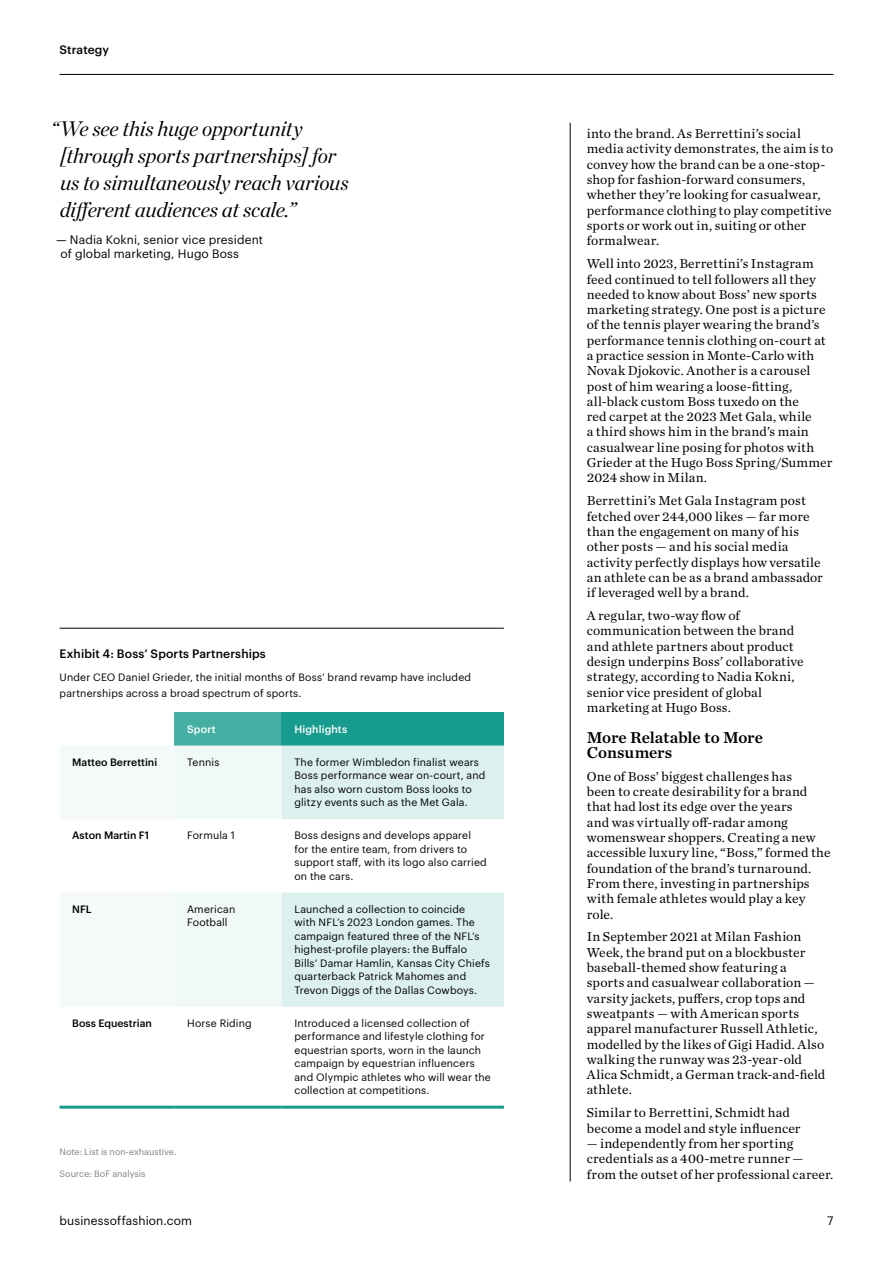
<style>
.page{position:relative;width:893px;height:1263px;background:#fff}
.page>*{position:absolute;margin:0;border:0;box-sizing:border-box;transform-origin:0 0}
.t1{font:italic 21px/27px "Chronicle Display";letter-spacing:-.01em;color:#000}
.t2{font:16.5px/15.3px "Chronicle Text G1 Semi";color:#000}
.t3{font:13.5px/15.3px "Chronicle Text G1";letter-spacing:.01em;color:#000}
.t4{font:12px/14.4px "Graphik";letter-spacing:.01em;color:#000}
.t5{font:500 12px "Graphik";letter-spacing:.01em;color:#000}
.t6{font:10.5px/13.5px "Graphik";letter-spacing:.015em;color:#000}
.t7{font:500 10.5px "Graphik";color:#000}
.t8{font:500 10.5px "Graphik";letter-spacing:.015em;color:#fff}
.t9{font:9px "Graphik";color:#808285}
</style>
<div class="page">
<hr style="left:60px;top:74px;width:773px;height:1px;background:#000">
<div style="left:174px;top:712px;width:108px;height:33px;background:#45afa4"></div>
<div style="left:282px;top:712px;width:222px;height:33px;background:#179b8e"></div>
<svg style="left:60px;top:745px;width:222px;height:262px"></svg>
<svg style="left:282px;top:745px;width:222px;height:262px;fill:#dcf0ee"></svg>
<hr style="left:60px;top:1106px;width:114px;height:3px;background:#179b8e">
<hr style="left:174px;top:1106px;width:108px;height:3px;background:#179b8e">
<hr style="left:282px;top:1106px;width:222px;height:3px;background:#179b8e">
<hr style="left:570px;top:123px;width:1px;height:1058px;background:#000">
<hr style="left:60px;top:628px;width:444px;height:1px;background:#000">
<p class="t5" style="left:60px;top:41px;width:51px">Strategy</p>
<h1 class="t1" style="left:60px;top:113px;width:290px;text-indent:-9px">“We see this huge opportunity [through sports partnerships] for us to simultaneously reach various different audiences at scale.”</h1>
<p class="t4" style="left:61px;top:231px;width:204px;text-indent:-4px">— Nadia Kokni, senior vice president of global marketing, Hugo Boss</p>
<p class="t5" style="left:60px;top:645px;width:208px">Exhibit 4: Boss’ Sports Partnerships</p>
<p class="t6" style="left:60px;top:669px;width:413px;line-height:15.3px">Under CEO Daniel Grieder, the initial months of Boss’ brand revamp have included partnerships across a broad spectrum of sports.</p>
<p class="t8" style="left:187px;top:721px;width:30px">Sport</p>
<p class="t8" style="left:294px;top:721px;width:54px">Highlights</p>
<p class="t7" style="left:72px;top:754px;width:86px">Matteo Berrettini</p>
<p class="t6" style="left:187px;top:754px;width:34px">Tennis</p>
<p class="t6" style="left:294px;top:754px;width:192px">The former Wimbledon finalist wears Boss performance wear on-court, and has also worn custom Boss looks to glitzy events such as the Met Gala.</p>
<p class="t7" style="left:72px;top:827px;width:78px">Aston Martin F1</p>
<p class="t6" style="left:187px;top:828px;width:49px">Formula 1</p>
<p class="t6" style="left:294px;top:828px;width:194px">Boss designs and develops apparel for the entire team, from drivers to support staff, with its logo also carried on the cars.</p>
<p class="t7" style="left:72px;top:901px;width:21px">NFL</p>
<p class="t6" style="left:187px;top:901px;width:50px">American<br>Football</p>
<p class="t6" style="left:294px;top:901px;width:197px">Launched a collection to coincide<br>with NFL’s 2023 London games. The campaign featured three of the NFL’s highest-profile players: the Buffalo Bills’ Damar Hamlin, Kansas City Chiefs quarterback Patrick Mahomes and Trevon Diggs of the Dallas Cowboys.</p>
<p class="t7" style="left:72px;top:1015px;width:81px">Boss Equestrian</p>
<p class="t6" style="left:187px;top:1015px;width:66px">Horse Riding</p>
<p class="t6" style="left:294px;top:1015px;width:198px">Introduced a licensed collection of performance and lifestyle clothing for equestrian sports, worn in the launch campaign by equestrian influencers and Olympic athletes who will wear the collection at competitions.</p>
<p class="t9" style="left:60px;top:1145px;width:119px">Note: List is non-exhaustive.</p>
<p class="t9" style="left:60px;top:1166px;width:87px">Source: BoF analysis</p>
<p class="t3" style="left:587px;top:125px;width:248px">into the brand. As Berrettini’s social media activity demonstrates, the aim is to convey how the brand can be a one-stop&shy;shop for fashion-forward consumers, whether they’re looking for casualwear, performance clothing to play competitive sports or work out in, suiting or other formalwear.</p>
<p class="t3" style="left:587px;top:255px;width:247px">Well into 2023, Berrettini’s Instagram feed continued to tell followers all they needed to know about Boss’ new sports marketing strategy. One post is a picture of the tennis player wearing the brand’s performance tennis clothing on-court at a practice session in Monte-Carlo with Novak Djokovic. Another is a carousel post of him wearing a loose-fitting, all-black custom Boss tuxedo on the<br>red carpet at the 2023 Met Gala, while<br>a third shows him in the brand’s main casualwear line posing for photos with Grieder at the Hugo Boss Spring/Summer 2024 show in Milan.</p>
<p class="t3" style="left:587px;top:492px;width:237px">Berrettini’s Met Gala Instagram post fetched over 244,000 likes — far more than the engagement on many of his other posts — and his social media activity perfectly displays how versatile an athlete can be as a brand ambassador if leveraged well by a brand.</p>
<p class="t3" style="left:587px;top:607px;width:218px">A regular, two-way flow of communication between the brand and athlete partners about product design underpins Boss’ collaborative strategy, according to Nadia Kokni, senior vice president of global marketing at Hugo Boss.</p>
<p class="t2" style="left:587px;top:728px;width:178px">More Relatable to More<br>Consumers</p>
<p class="t3" style="left:587px;top:768px;width:245px">One of Boss’ biggest challenges has<br>been to create desirability for a brand that had lost its edge over the years<br>and was virtually off-radar among womenswear shoppers. Creating a new accessible luxury line, “Boss,” formed the foundation of the brand’s turnaround.<br>From there, investing in partnerships with female athletes would play a key role.</p>
<p class="t3" style="left:587px;top:928px;width:240px">In September 2021 at Milan Fashion Week, the brand put on a blockbuster baseball-themed show featuring a sports and casualwear collaboration — varsity jackets, puffers, crop tops and sweatpants — with American sports apparel manufacturer Russell Athletic, modelled by the likes of Gigi Hadid. Also walking the runway was 23-year-old Alica Schmidt, a German track-and-field athlete.</p>
<p class="t3" style="left:587px;top:1104px;width:215px">Similar to Berrettini, Schmidt had become a model and style influencer</p>
<p class="t3" style="left:587px;top:1135px;width:248px">— independently from her sporting credentials as a 400-metre runner — from the outset of her professional career.</p>
<p class="t4" style="left:60px;top:1212px;width:134px">businessoffashion.com</p>
<p class="t4" style="left:827px;top:1212px;width:8px">7</p>
</div>
